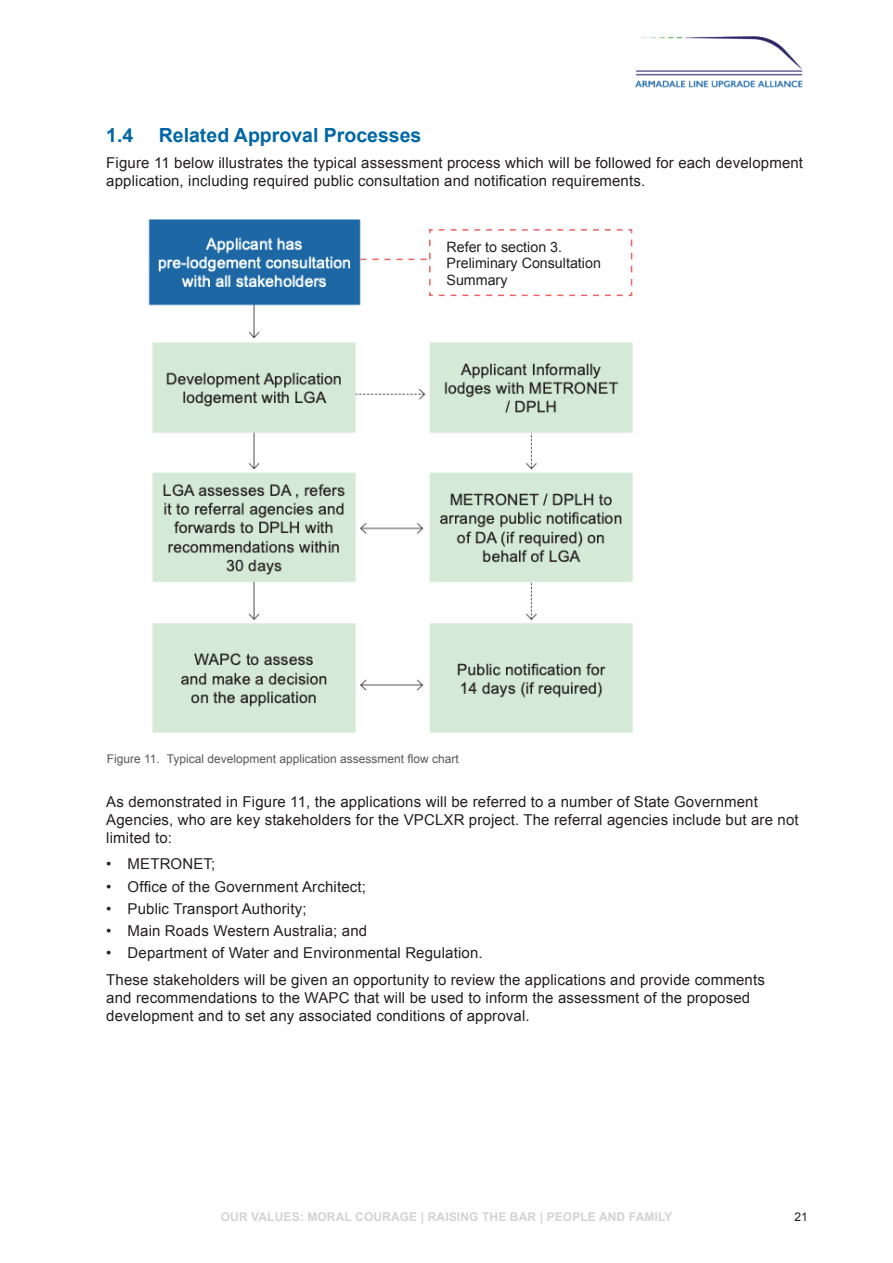
<style>
.page{position:relative;width:893px;height:1263px;background:#fff}
.page>*{position:absolute;margin:0;border:0;box-sizing:border-box;transform-origin:0 0}
.t1{font:700 19.5px "Arial";color:#0067a6}
.t2{font:15px/18px "Arial";letter-spacing:.01em;color:#231f20}
.t3{font:14.25px/16.5px "Arial";color:#231f20}
.t4{font:12px "Arial";color:#58595b}
.t5{font:700 12px "Arial";letter-spacing:.01em;color:#d1d3d4}
.t6{font:12px "Arial";color:#231f20}
</style>
<div class="page">
<img style="left:636px;top:36px;width:167px;height:52px">
<img style="left:148px;top:219px;width:485px;height:514px">
<svg style="left:360px;top:228px;width:273px;height:69px"></svg>
<h1 class="t1" style="left:106px;top:122px;width:29px">1.4</h1>
<h1 class="t1" style="left:159px;top:122px;width:264px">Related Approval Processes</h1>
<p class="t2" style="left:106px;top:154px;width:698px">Figure 11 below illustrates the typical assessment process which will be followed for each development application, including required public consultation and notification requirements.</p>
<p class="t3" style="left:446px;top:239px;width:156px">Refer to section 3.<br>Preliminary Consultation<br>Summary</p>
<p class="t4" style="left:107px;top:751px;width:354px">Figure 11. Typical development application assessment flow chart</p>
<p class="t2" style="left:106px;top:793px;width:694px">As demonstrated in Figure 11, the applications will be referred to a number of State Government<br>Agencies, who are key stakeholders for the VPCLXR project. The referral agencies include but are not limited to:</p>
<p class="t2" style="left:106px;top:855px;width:111px">• METRONET;</p>
<p class="t2" style="left:106px;top:877px;width:261px">• Office of the Government Architect;</p>
<p class="t2" style="left:106px;top:900px;width:202px">• Public Transport Authority;</p>
<p class="t2" style="left:106px;top:922px;width:262px">• Main Roads Western Australia; and</p>
<p class="t2" style="left:106px;top:940px;width:660px;line-height:26.5px">• Department of Water and Environmental Regulation.<br>These stakeholders will be given an opportunity to review the applications and provide comments</p>
<p class="t2" style="left:106px;top:989px;width:645px">and recommendations to the WAPC that will be used to inform the assessment of the proposed development and to set any associated conditions of approval.</p>
<p class="t5" style="left:221px;top:1208px;width:453px">OUR VALUES: MORAL COURAGE | RAISING THE BAR | PEOPLE AND FAMILY</p>
<p class="t6" style="left:795px;top:1208px;width:15px">21</p>
</div>
